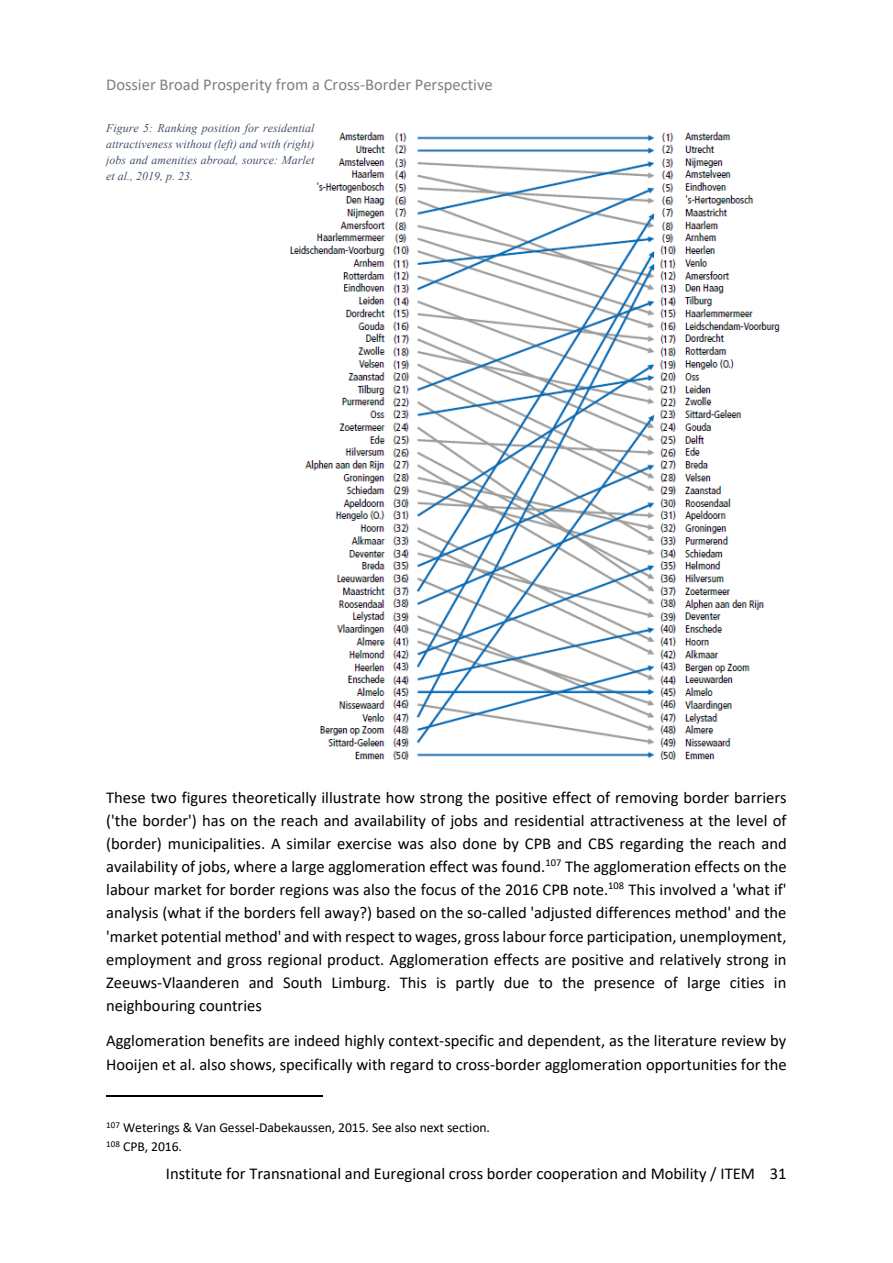
<style>
.page{position:relative;width:893px;height:1263px;background:#fff}
.page>*{position:absolute;margin:0;border:0;box-sizing:border-box;transform-origin:0 0}
.t1{font:16.5px/23.1px "Calibri";color:#000;text-align:justify}
.t2{font:16.5px "Calibri";color:#7f7f7f}
.t3{font:13.65px/19px "Calibri";letter-spacing:-.005em;color:#000}
.t4{font:italic 11.85px/15.9px "Times New Roman";letter-spacing:.005em;color:#44546a;text-align:justify}
</style>
<div class="page">
<hr style="left:106px;top:1095px;width:216px;height:1px;background:#000">
<img style="left:290px;top:131px;width:490px;height:630px">
<div style="left:106px;top:121px;width:209px;height:68px;background:#fff"></div>
<p class="t2" style="left:106px;top:75px;width:388px">Dossier Broad Prosperity from a Cross-Border Perspective</p>
<p class="t4" style="left:106px;top:120px;width:210px">Figure 5: Ranking position for residential attractiveness without (left) and with (right) jobs and amenities abroad, source: Marlet et al., 2019, p. 23.</p>
<p class="t1" style="left:106px;top:786px;width:682px">These two figures theoretically illustrate how strong the positive effect of removing border barriers ('the border') has on the reach and availability of jobs and residential attractiveness at the level of (border) municipalities. A similar exercise was also done by CPB and CBS regarding the reach and availability of jobs, where a large agglomeration effect was found.<sup>107</sup> The agglomeration effects on the labour market for border regions was also the focus of the 2016 CPB note.<sup>108</sup> This involved a 'what if' analysis (what if the borders fell away?) based on the so-called 'adjusted differences method' and the 'market potential method' and with respect to wages, gross labour force participation, unemployment, employment and gross regional product. Agglomeration effects are positive and relatively strong in Zeeuws-Vlaanderen and South Limburg. This is partly due to the presence of large cities in neighbouring countries</p>
<p class="t1" style="left:106px;top:1029px;width:682px">Agglomeration benefits are indeed highly context-specific and dependent, as the literature review by<br>Hooijen et al. also shows, specifically with regard to cross-border agglomeration opportunities for the</p>
<p class="t3" style="left:106px;top:1117px;width:385px"><sup>107</sup> Weterings &amp; Van Gessel-Dabekaussen, 2015. See also next section.<br><sup>108</sup> CPB, 2016.</p>
<p class="t1" style="left:166px;top:1161px;width:622px">Institute for Transnational and Euregional cross border cooperation and Mobility / ITEM 31</p>
</div>
